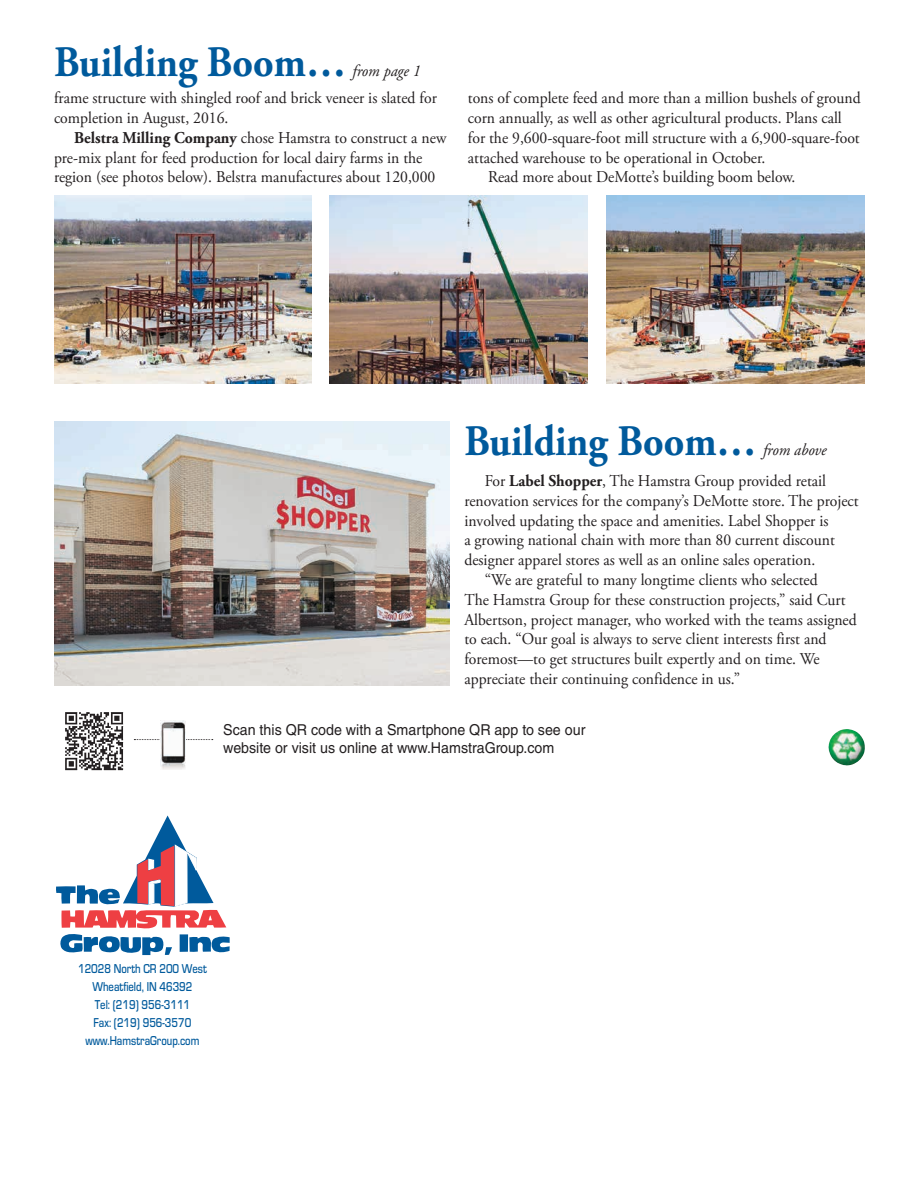
<style>
.page{position:relative;width:918px;height:1188px;background:#fff}
.page>*{position:absolute;margin:0;border:0;box-sizing:border-box;transform-origin:0 0}
.t1{font:700 43.5px "Adobe Garamond Pro";color:#005a9c;scale:.92 1}
.t2{font:16.5px/19.8px "Adobe Garamond Pro";color:#231f20;scale:.95 1}
.t3{font:italic 16.5px "Adobe Garamond Pro";color:#231f20;scale:.95 1}
.t4{font:15px/18px "Helvetica LT Std";color:#231f20;scale:.95 1}
.t5{font:13.35px/18px "Eurostile T Medi";color:#005a9c;text-align:center;scale:.8 1}
.s1{font-weight:700}
</style>
<div class="page">
<svg style="left:56px;top:815px;width:174px;height:140px"></svg>
<img style="left:828px;top:729px;width:37px;height:37px">
<img style="left:65px;top:712px;width:59px;height:59px">
<svg style="left:134px;top:739px;width:79px;height:1px"></svg>
<img style="left:160px;top:720px;width:26px;height:50px">
<img style="left:55px;top:421px;width:394px;height:265px">
<img style="left:55px;top:196px;width:257px;height:188px">
<img style="left:330px;top:196px;width:258px;height:188px">
<img style="left:607px;top:196px;width:258px;height:188px">
<h1 class="t1" style="left:54px;top:37px;width:319px">Building Boom…</h1>
<p class="t3" style="left:353px;top:61px;width:73px">from page 1</p>
<p class="t2" style="left:54px;top:89px;width:405px">frame structure with shingled roof and brick veneer is slated for completion in August, 2016.</p>
<p class="t2" style="left:54px;top:128px;width:415px;text-indent:20px"><span class="s1">Belstra Milling Company</span> chose Hamstra to construct a new pre-mix plant for feed production for local dairy farms in the region (see photos below). Belstra manufactures about 120,000</p>
<p class="t2" style="left:468px;top:89px;width:415px">tons of complete feed and more than a million bushels of ground</p>
<p class="t2" style="left:468px;top:108px;width:395px">corn annually, as well as other agricultural products. Plans call</p>
<p class="t2" style="left:468px;top:128px;width:414px">for the 9,600-square-foot mill structure with a 6,900-square-foot</p>
<p class="t2" style="left:468px;top:148px;width:315px">attached warehouse to be operational in October.</p>
<p class="t2" style="left:488px;top:168px;width:325px">Read more about DeMotte’s building boom below.</p>
<h1 class="t1" style="left:464px;top:416px;width:319px">Building Boom…</h1>
<p class="t3" style="left:763px;top:440px;width:68px">from above</p>
<p class="t2" style="left:485px;top:472px;width:361px">For <span class="s1">Label Shopper</span>, The Hamstra Group provided retail</p>
<p class="t2" style="left:464px;top:491px;width:417px">renovation services for the company’s DeMotte store. The project</p>
<p class="t2" style="left:464px;top:511px;width:385px">involved updating the space and amenities. Label Shopper is</p>
<p class="t2" style="left:464px;top:531px;width:392px">a growing national chain with more than 80 current discount</p>
<p class="t2" style="left:464px;top:551px;width:371px">designer apparel stores as well as an online sales operation.</p>
<p class="t2" style="left:485px;top:571px;width:352px">“We are grateful to many longtime clients who selected</p>
<p class="t2" style="left:464px;top:590px;width:403px">The Hamstra Group for these construction projects,” said Curt</p>
<p class="t2" style="left:464px;top:610px;width:415px">Albertson, project manager, who worked with the teams assigned</p>
<p class="t2" style="left:464px;top:630px;width:383px">to each. “Our goal is always to serve client interests first and</p>
<p class="t2" style="left:464px;top:650px;width:376px">foremost—to get structures built expertly and on time. We</p>
<p class="t2" style="left:464px;top:670px;width:292px">appreciate their continuing confidence in us.”</p>
<p class="t4" style="left:223px;top:721px;width:383px">Scan this QR code with a Smartphone QR app to see our website or visit us online at www.HamstraGroup.com</p>
<p class="t5" style="left:78px;top:959px;width:163px">12028 North CR 200 West<br>Wheatfield, IN 46392<br>Tel: (219) 956-3111<br>Fax: (219) 956-3570 www.HamstraGroup.com</p>
</div>
